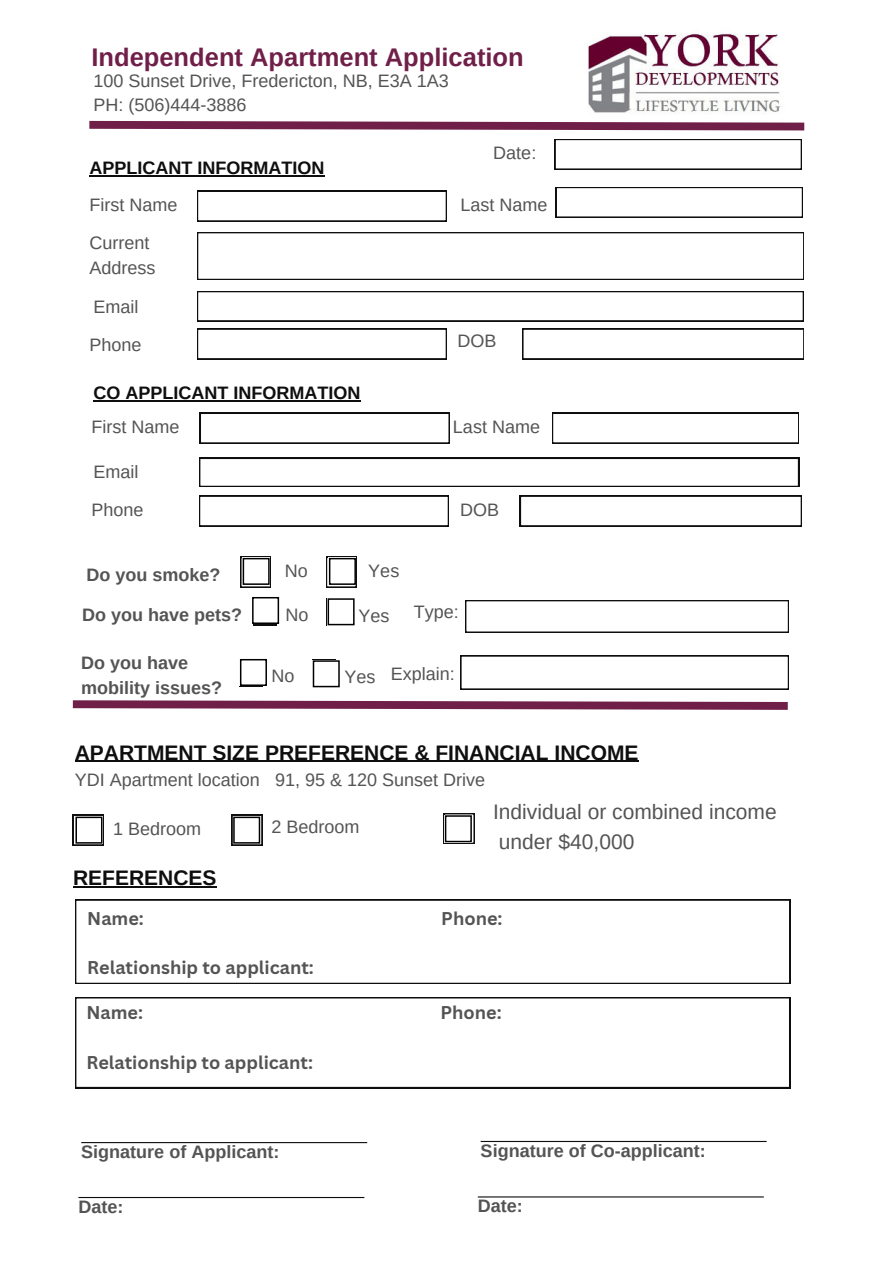
<style>
.page{position:relative;width:894px;height:1264px;background:#fff}
.page>*{position:absolute;margin:0;border:0;box-sizing:border-box;transform-origin:0 0}
.t1{font:700 25.5px "Arimo";color:#701f49}
.t2{font:700 21px "Arimo";color:#0e0e0e}
.t3{font:21px/29.2px "Arimo";color:#545454}
.t4{font:18px/24.8px "Arimo";color:#545454}
.t5{font:700 18px/24.8px "Arimo";color:#545454}
.t6{font:700 18px "Canva Sans";color:#545454}
.t7{font:700 18px "Arimo";color:#0e0e0e}
</style>
<div class="page">
<svg style="left:197px;top:291px;width:606px;height:30px"></svg>
<svg style="left:197px;top:191px;width:249px;height:30px"></svg>
<svg style="left:197px;top:329px;width:249px;height:30px"></svg>
<svg style="left:522px;top:329px;width:281px;height:30px"></svg>
<svg style="left:197px;top:232px;width:607px;height:48px"></svg>
<svg style="left:197px;top:232px;width:606px;height:47px"></svg>
<svg style="left:555px;top:187px;width:247px;height:30px"></svg>
<img style="left:588px;top:33px;width:193px;height:80px">
<svg style="left:200px;top:413px;width:249px;height:30px"></svg>
<svg style="left:552px;top:413px;width:246px;height:30px"></svg>
<svg style="left:199px;top:458px;width:599px;height:29px"></svg>
<svg style="left:199px;top:496px;width:249px;height:30px"></svg>
<svg style="left:520px;top:496px;width:281px;height:30px"></svg>
<svg style="left:240px;top:557px;width:31px;height:30px"></svg>
<svg style="left:326px;top:557px;width:30px;height:30px"></svg>
<svg style="left:326px;top:598px;width:1px;height:27px"></svg>
<hr style="left:89px;top:175px;width:235px;height:1px;background:#0e0e0e">
<hr style="left:93px;top:400px;width:267px;height:1px;background:#0e0e0e">
<svg style="left:75px;top:899px;width:714px;height:84px"></svg>
<svg style="left:75px;top:997px;width:714px;height:90px"></svg>
<hr style="left:73px;top:886px;width:143px;height:1px;background:#0e0e0e">
<hr style="left:81px;top:1141px;width:286px;height:2px;background:#0e0e0e">
<hr style="left:78px;top:1196px;width:286px;height:1px;background:#0e0e0e">
<hr style="left:477px;top:1196px;width:286px;height:1px;background:#0e0e0e">
<hr style="left:480px;top:1140px;width:286px;height:1px;background:#0e0e0e">
<svg style="left:89px;top:120px;width:716px;height:49px"></svg>
<svg style="left:73px;top:814px;width:30px;height:31px"></svg>
<svg style="left:232px;top:814px;width:30px;height:31px"></svg>
<hr style="left:75px;top:760px;width:563px;height:1px;background:#0e0e0e">
<svg style="left:444px;top:813px;width:30px;height:30px"></svg>
<div style="left:254px;top:598px;width:23px;height:27px;background:#0e0e0e"></div>
<svg style="left:312px;top:659px;width:23px;height:1px"></svg>
<svg style="left:460px;top:655px;width:328px;height:34px"></svg>
<svg style="left:465px;top:600px;width:323px;height:32px"></svg>
<svg style="left:72px;top:700px;width:716px;height:10px;background:#8e4e6f"></svg>
<div style="left:240px;top:659px;width:27px;height:27px;border:2px solid #000"></div>
<div style="left:312px;top:660px;width:27px;height:27px;border:2px solid #000"></div>
<div style="left:252px;top:597px;width:27px;height:27px;background:#fff"></div>
<div style="left:252px;top:597px;width:27px;height:27px;border:2px solid #000"></div>
<div style="left:327px;top:598px;width:27px;height:27px;border:2px solid #000"></div>
<div style="left:329px;top:558px;width:27px;height:27px;background:#fff"></div>
<div style="left:329px;top:558px;width:27px;height:27px;border:2px solid #000"></div>
<div style="left:242px;top:558px;width:27px;height:27px;background:#fff"></div>
<div style="left:242px;top:558px;width:27px;height:27px;border:2px solid #000"></div>
<div style="left:75px;top:816px;width:27px;height:27px;background:#fff"></div>
<div style="left:75px;top:816px;width:27px;height:27px;border:2px solid #000"></div>
<div style="left:233px;top:816px;width:27px;height:27px;background:#fff"></div>
<div style="left:233px;top:816px;width:27px;height:27px;border:2px solid #000"></div>
<div style="left:444px;top:815px;width:27px;height:27px;background:#fff"></div>
<div style="left:444px;top:815px;width:27px;height:27px;border:2px solid #000"></div>
<h1 class="t1" style="left:91px;top:40px;width:433px">Independent Apartment Application</h1>
<p class="t4" style="left:93px;top:68px;width:357px">100 Sunset Drive, Fredericton, NB, E3A 1A3<br>PH: (506)444-3886</p>
<p class="t7" style="left:89px;top:155px;width:236px">APPLICANT INFORMATION</p>
<p class="t4" style="left:89px;top:192px;width:90px">First Name</p>
<p class="t4" style="left:89px;top:230px;width:68px">Current<br>Address</p>
<p class="t4" style="left:93px;top:294px;width:47px">Email</p>
<p class="t4" style="left:89px;top:332px;width:54px">Phone</p>
<p class="t4" style="left:493px;top:140px;width:45px">Date:</p>
<p class="t4" style="left:460px;top:192px;width:89px">Last Name</p>
<p class="t4" style="left:457px;top:328px;width:41px">DOB</p>
<p class="t7" style="left:93px;top:380px;width:268px">CO APPLICANT INFORMATION</p>
<p class="t4" style="left:91px;top:414px;width:90px">First Name</p>
<p class="t4" style="left:93px;top:459px;width:46px">Email</p>
<p class="t4" style="left:91px;top:497px;width:54px">Phone</p>
<p class="t4" style="left:453px;top:414px;width:89px">Last Name</p>
<p class="t4" style="left:460px;top:497px;width:41px">DOB</p>
<p class="t5" style="left:86px;top:562px;width:136px">Do you smoke?</p>
<p class="t4" style="left:285px;top:558px;width:25px">No</p>
<p class="t4" style="left:368px;top:558px;width:33px">Yes</p>
<p class="t5" style="left:82px;top:602px;width:162px">Do you have pets?</p>
<p class="t4" style="left:285px;top:602px;width:25px">No</p>
<p class="t4" style="left:358px;top:604px;width:33px">Yes</p>
<p class="t4" style="left:413px;top:599px;width:47px">Type:</p>
<p class="t5" style="left:81px;top:651px;width:143px">Do you have mobility issues?</p>
<p class="t4" style="left:271px;top:664px;width:25px">No</p>
<p class="t4" style="left:344px;top:665px;width:33px">Yes</p>
<p class="t4" style="left:390px;top:661px;width:66px">Explain:</p>
<p class="t2" style="left:75px;top:737px;width:565px">APARTMENT SIZE PREFERENCE &amp; FINANCIAL INCOME</p>
<p class="t4" style="left:75px;top:767px;width:412px">YDI Apartment location 91, 95 &amp; 120 Sunset Drive</p>
<p class="t4" style="left:113px;top:816px;width:90px">1 Bedroom</p>
<p class="t4" style="left:271px;top:814px;width:90px">2 Bedroom</p>
<p class="t3" style="left:493px;top:797px;width:285px">Individual or combined income under $40,000</p>
<p class="t2" style="left:73px;top:863px;width:145px">REFERENCES</p>
<p class="t6" style="left:87px;top:907px;width:58px">Name:</p>
<p class="t6" style="left:441px;top:907px;width:63px">Phone:</p>
<p class="t6" style="left:87px;top:957px;width:228px">Relationship to applicant:</p>
<p class="t6" style="left:86px;top:1001px;width:58px">Name:</p>
<p class="t6" style="left:440px;top:1001px;width:63px">Phone:</p>
<p class="t6" style="left:86px;top:1051px;width:228px">Relationship to applicant:</p>
<p class="t5" style="left:81px;top:1139px;width:200px">Signature of Applicant:</p>
<p class="t5" style="left:480px;top:1138px;width:227px">Signature of Co-applicant:</p>
<p class="t5" style="left:78px;top:1194px;width:46px">Date:</p>
<p class="t5" style="left:477px;top:1193px;width:46px">Date:</p>
</div>
